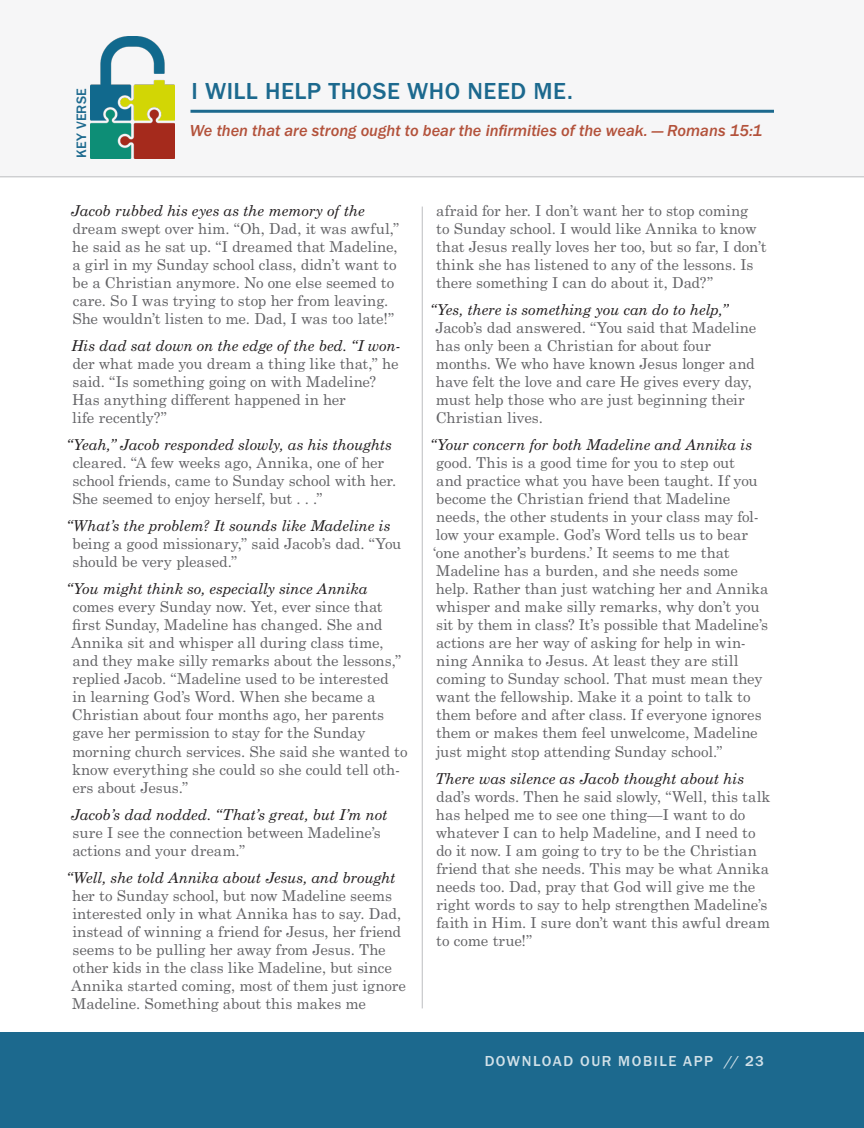
<style>
.page{position:relative;width:864px;height:1128px;background:#fff}
.page>*{position:absolute;margin:0;border:0;box-sizing:border-box;transform-origin:0 0}
.Article_-_Memory_Ver{font:500 24px "Franklin Gothic URW";letter-spacing:.025em;color:#1c698e}
.Article_-_Memory_Ver-2{font:16.5px "Franklin Gothic URW Med Ita";color:#b3523b}
.Article_-_Copy{font:15px/18px "Century Schoolbook Std";letter-spacing:-.005em;color:#636366}
.t1{font:500 15px "Franklin Gothic URW";letter-spacing:.105em;color:#fff}
.t2{font:500 14.1px "Franklin Gothic URW";letter-spacing:.02em;color:#1c698e}
.s1{font-style:italic;color:#231f20}
.s2{font-family:"Franklin Gothic URW Med Ita";font-weight:400}
</style>
<div class="page">
<div style="left:0;top:0;width:864px;height:177px;background:#f6f6f7"></div>
<img style="left:91px;top:36px;width:83px;height:122px">
<hr style="left:190px;top:110px;width:584px;height:3px;background:#1c698e">
<hr style="left:0;top:176px;width:864px;height:1px;background:#bcbdc0">
<hr style="left:422px;top:206px;width:1px;height:802px;background:#bcbdc0">
<div style="left:0;top:1031px;width:864px;height:96px;background:#1c698e"></div>
<p class="t2" style="left:73px;top:158px;width:71px;rotate:-90deg">KEY VERSE</p>
<p class="Article_-_Memory_Ver" style="left:191px;top:76px;width:383px">I WILL HELP THOSE WHO NEED ME.</p>
<p class="Article_-_Memory_Ver-2" style="left:190px;top:121px;width:574px">We then that are strong ought to bear the infirmities of the weak. — Romans 15:1</p>
<p class="Article_-_Copy" style="left:71px;top:201px;width:330px"><span class="s1">Jacob rubbed his eyes as the memory of the </span>dream swept over him. “Oh, Dad, it was awful,” he said as he sat up. “I dreamed that Madeline, a girl in my Sunday school class, didn’t want to be a Christian anymore. No one else seemed to care. So I was trying to stop her from leaving.<br>She wouldn’t listen to me. Dad, I was too late!”</p>
<p class="Article_-_Copy" style="left:71px;top:336px;width:331px"><span class="s1">His dad sat down on the edge of the bed. “I won&shy;</span>der what made you dream a thing like that,” he said. “Is something going on with Madeline?<br>Has anything different happened in her<br>life recently?”</p>
<p class="Article_-_Copy" style="left:72px;top:435px;width:325px;text-indent:-6px"><span class="s1">“Yeah,” Jacob responded slowly, as his thoughts </span>cleared. “A few weeks ago, Annika, one of her school friends, came to Sunday school with her.<br>She seemed to enjoy herself, but . . .”</p>
<p class="Article_-_Copy" style="left:72px;top:516px;width:331px;text-indent:-6px"><span class="s1">“What’s the problem? It sounds like Madeline is </span>being a good missionary,” said Jacob’s dad. “You should be very pleased.”</p>
<p class="Article_-_Copy" style="left:71px;top:579px;width:338px;text-indent:-5px"><span class="s1">“You might think so, especially since Annika </span>comes every Sunday now. Yet, ever since that first Sunday, Madeline has changed. She and Annika sit and whisper all during class time, and they make silly remarks about the lessons,” replied Jacob. “Madeline used to be interested<br>in learning God’s Word. When she became a Christian about four months ago, her parents gave her permission to stay for the Sunday morning church services. She said she wanted to know everything she could so she could tell oth&shy;ers about Jesus.”</p>
<p class="Article_-_Copy" style="left:71px;top:804px;width:318px"><span class="s1">Jacob’s dad nodded. “That’s great, but I’m not </span>sure I see the connection between Madeline’s actions and your dream.”</p>
<p class="Article_-_Copy" style="left:71px;top:867px;width:336px;text-indent:-5px"><span class="s1">“Well, she told Annika about Jesus, and brought </span>her to Sunday school, but now Madeline seems interested only in what Annika has to say. Dad, instead of winning a friend for Jesus, her friend seems to be pulling her away from Jesus. The other kids in the class like Madeline, but since Annika started coming, most of them just ignore Madeline. Something about this makes me</p>
<p class="Article_-_Copy" style="left:436px;top:201px;width:332px">afraid for her. I don’t want her to stop coming<br>to Sunday school. I would like Annika to know that Jesus really loves her too, but so far, I don’t think she has listened to any of the lessons. Is there something I can do about it, Dad?”</p>
<p class="Article_-_Copy" style="left:435px;top:300px;width:322px;text-indent:-5px"><span class="s1">“Yes, there is something you can do to help,” </span>Jacob’s dad answered. “You said that Madeline has only been a Christian for about four months. We who have known Jesus longer and have felt the love and care He gives every day, must help those who are just beginning their Christian lives.</p>
<p class="Article_-_Copy" style="left:430px;top:435px;width:340px"><span class="s1">“Your concern for both Madeline and Annika is </span>good. This is a good time for you to step out<br>and practice what you have been taught. If you become the Christian friend that Madeline needs, the other students in your class may fol&shy;low your example. God’s Word tells us to bear ‘one another’s burdens.’ It seems to me that Madeline has a burden, and she needs some help. Rather than just watching her and Annika whisper and make silly remarks, why don’t you sit by them in class? It’s possible that Madeline’s actions are her way of asking for help in win&shy;ning Annika to Jesus. At least they are still coming to Sunday school. That must mean they want the fellowship. Make it a point to talk to them before and after class. If everyone ignores them or makes them feel unwelcome, Madeline just might stop attending Sunday school.”</p>
<p class="Article_-_Copy" style="left:435px;top:768px;width:337px"><span class="s1">There was silence as Jacob thought about his </span>dad’s words. Then he said slowly, “Well, this talk has helped me to see one thing—I want to do whatever I can to help Madeline, and I need to do it now. I am going to try to be the Christian friend that she needs. This may be what Annika needs too. Dad, pray that God will give me the right words to say to help strengthen Madeline’s faith in Him. I sure don’t want this awful dream to come true!”</p>
<p class="t1" style="left:485px;top:1051px;width:281px">DOWNLOAD OUR MOBILE APP <span class="s2">//</span> 23</p>
</div>
